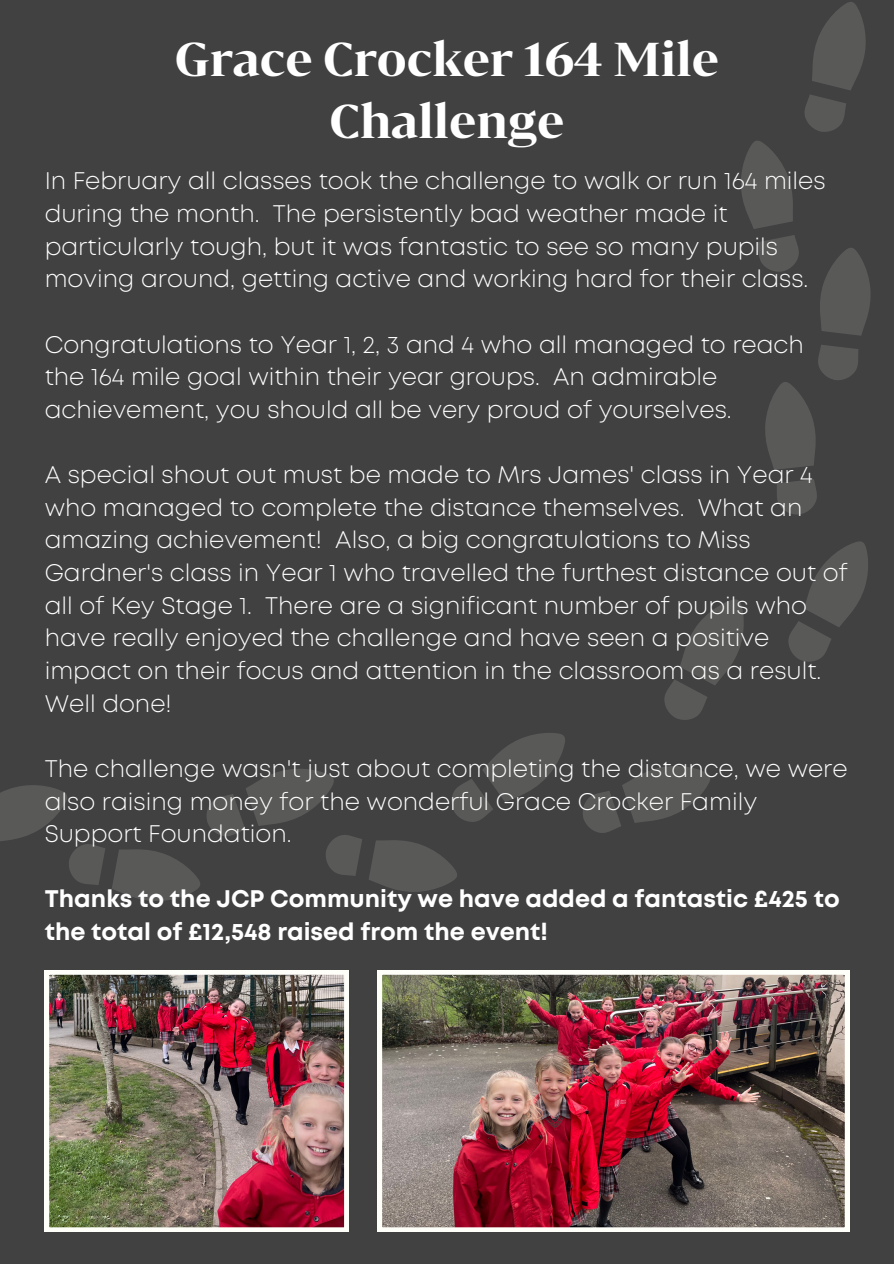
<style>
.page{position:relative;width:894px;height:1264px;background:#fff}
.page>*{position:absolute;margin:0;border:0;box-sizing:border-box;transform-origin:0 0}
.t1{font:700 44.85px/61.8px "Bw Darius DEMO";color:#fff;text-align:center}
.t2{font:300 24px/32.7px "Mont";color:#fff}
.t3{font:700 24px/32.7px "Mont";color:#fff}
</style>
<div class="page">
<div style="left:0;top:0;width:893px;height:1263px;background:#414141"></div>
<svg style="left:0;top:785px;width:105px;height:100px"></svg>
<svg style="left:112px;top:769px;width:250px;height:132px"></svg>
<svg style="left:369px;top:840px;width:88px;height:52px"></svg>
<svg style="left:452px;top:733px;width:113px;height:89px"></svg>
<svg style="left:583px;top:766px;width:127px;height:67px"></svg>
<svg style="left:664px;top:599px;width:80px;height:121px"></svg>
<svg style="left:788px;top:541px;width:80px;height:121px"></svg>
<svg style="left:777px;top:479px;width:39px;height:36px"></svg>
<svg style="left:765px;top:345px;width:93px;height:125px"></svg>
<svg style="left:820px;top:248px;width:50px;height:88px"></svg>
<svg style="left:758px;top:235px;width:41px;height:37px"></svg>
<svg style="left:741px;top:141px;width:51px;height:88px"></svg>
<svg style="left:804px;top:2px;width:61px;height:130px"></svg>
<img style="left:377px;top:970px;width:472px;height:261px">
<img style="left:45px;top:970px;width:303px;height:261px">
<h1 class="t1" style="left:175px;top:27px;width:545px">Grace Crocker 164 Mile<br>Challenge</h1>
<p class="t2" style="left:45px;top:166px;width:782px">In February all classes took the challenge to walk or run 164 miles during the month. The persistently bad weather made it particularly tough, but it was fantastic to see so many pupils moving around, getting active and working hard for their class.</p>
<p class="t2" style="left:45px;top:329px;width:760px">Congratulations to Year 1, 2, 3 and 4 who all managed to reach the 164 mile goal within their year groups. An admirable achievement, you should all be very proud of yourselves.</p>
<p class="t2" style="left:45px;top:460px;width:804px">A special shout out must be made to Mrs James' class in Year 4 who managed to complete the distance themselves. What an amazing achievement! Also, a big congratulations to Miss Gardner's class in Year 1 who travelled the furthest distance out of all of Key Stage 1. There are a significant number of pupils who have really enjoyed the challenge and have seen a positive impact on their focus and attention in the classroom as a result.<br>Well done!</p>
<p class="t2" style="left:45px;top:754px;width:804px">The challenge wasn't just about completing the distance, we were also raising money for the wonderful Grace Crocker Family<br>Support Foundation.</p>
<p class="t3" style="left:45px;top:884px;width:796px">Thanks to the JCP Community we have added a fantastic £425 to the total of £12,548 raised from the event!</p>
</div>
